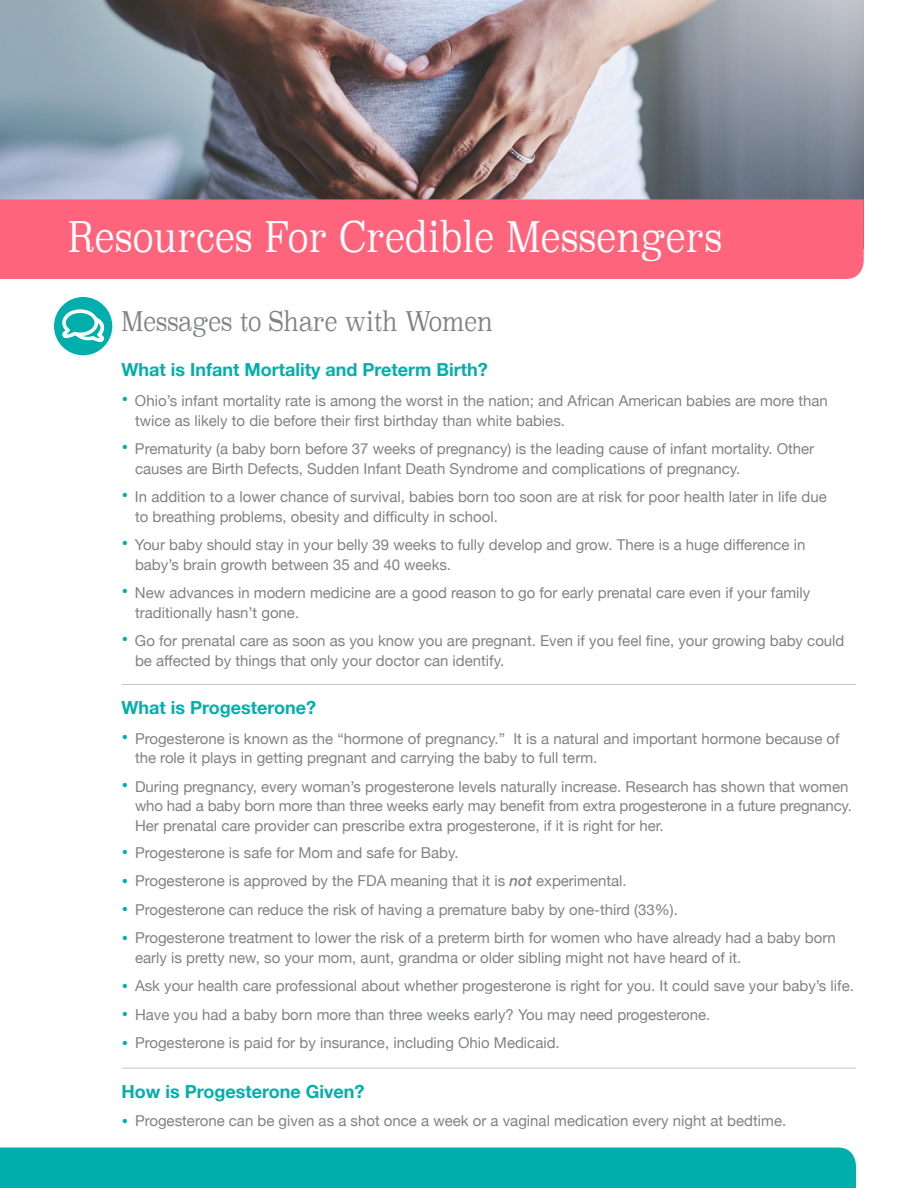
<style>
.page{position:relative;width:918px;height:1188px;background:#fff}
.page>*{position:absolute;margin:0;border:0;box-sizing:border-box;transform-origin:0 0}
.t1{font:300 42px "Superclarendon";letter-spacing:.01em;color:#fff;scale:.8 1}
.t2{font:300 27px "Superclarendon";color:#808285;scale:.8 1}
.t3{font:700 18px "Helvetica Neue";color:#00afab}
.t4{font:15px/19.5px "Helvetica Neue";color:#808285}
.s1{font-weight:700;font-size:19.5px;color:#00afab}
.s2{font-weight:500;font-style:italic}
</style>
<div class="page">
<img style="left:0;top:0;width:863px;height:199px">
<hr style="left:122px;top:684px;width:734px;height:1px;background:#c7c8ca">
<div style="left:54px;top:297px;width:58px;height:58px;background:#00afab;border-radius:50%"></div>
<svg style="left:62px;top:309px;width:42px;height:33px"></svg>
<div style="left:0;top:199px;width:864px;height:80px;background:#ff647d"></div>
<hr style="left:122px;top:1068px;width:734px;height:1px;background:#c7c8ca">
<div style="left:0;top:1148px;width:856px;height:40px;background:#00afab"></div>
<p class="t1" style="left:68px;top:209px;width:819px">Resources For Credible Messengers</p>
<p class="t2" style="left:122px;top:304px;width:466px">Messages to Share with Women</p>
<p class="t3" style="left:122px;top:356px;width:368px">What is Infant Mortality and Preterm Birth?</p>
<p class="t4" style="left:135px;top:392px;width:694px;text-indent:-14px"><span class="s1">•</span> Ohio’s infant mortality rate is among the worst in the nation; and African American babies are more than twice as likely to die before their first birthday than white babies.</p>
<p class="t4" style="left:122px;top:440px;width:694px"><span class="s1">•</span> Prematurity (a baby born before 37 weeks of pregnancy) is the leading cause of infant mortality. Other</p>
<p class="t4" style="left:135px;top:460px;width:607px">causes are Birth Defects, Sudden Infant Death Syndrome and complications of pregnancy.</p>
<p class="t4" style="left:122px;top:488px;width:707px"><span class="s1">•</span> In addition to a lower chance of survival, babies born too soon are at risk for poor health later in life due</p>
<p class="t4" style="left:135px;top:508px;width:364px">to breathing problems, obesity and difficulty in school.</p>
<p class="t4" style="left:122px;top:536px;width:685px"><span class="s1">•</span> Your baby should stay in your belly 39 weeks to fully develop and grow. There is a huge difference in</p>
<p class="t4" style="left:135px;top:556px;width:318px">baby’s brain growth between 35 and 40 weeks.</p>
<p class="t4" style="left:122px;top:584px;width:690px"><span class="s1">•</span> New advances in modern medicine are a good reason to go for early prenatal care even if your family</p>
<p class="t4" style="left:135px;top:604px;width:166px">traditionally hasn’t gone.</p>
<p class="t4" style="left:135px;top:632px;width:711px;text-indent:-14px"><span class="s1">•</span> Go for prenatal care as soon as you know you are pregnant. Even if you feel fine, your growing baby could be affected by things that only your doctor can identify.</p>
<p class="t3" style="left:122px;top:693px;width:196px">What is Progesterone?</p>
<p class="t4" style="left:135px;top:730px;width:706px;text-indent:-14px"><span class="s1">•</span> Progesterone is known as the “hormone of pregnancy.” It is a natural and important hormone because of the role it plays in getting pregnant and carrying the baby to full term.</p>
<p class="t4" style="left:135px;top:778px;width:719px;text-indent:-14px"><span class="s1">•</span> During pregnancy, every woman’s progesterone levels naturally increase. Research has shown that women who had a baby born more than three weeks early may benefit from extra progesterone in a future pregnancy.<br>Her prenatal care provider can prescribe extra progesterone, if it is right for her.</p>
<p class="t4" style="left:122px;top:844px;width:339px"><span class="s1">•</span> Progesterone is safe for Mom and safe for Baby.</p>
<p class="t4" style="left:122px;top:872px;width:507px"><span class="s1">•</span> Progesterone is approved by the FDA meaning that it is <span class="s2">not</span> experimental.</p>
<p class="t4" style="left:122px;top:901px;width:558px"><span class="s1">•</span> Progesterone can reduce the risk of having a premature baby by one-third (33%).</p>
<p class="t4" style="left:135px;top:929px;width:702px;text-indent:-14px"><span class="s1">•</span> Progesterone treatment to lower the risk of a preterm birth for women who have already had a baby born early is pretty new, so your mom, aunt, grandma or older sibling might not have heard of it.</p>
<p class="t4" style="left:122px;top:977px;width:734px"><span class="s1">•</span> Ask your health care professional about whether progesterone is right for you. It could save your baby’s life.</p>
<p class="t4" style="left:122px;top:1006px;width:590px"><span class="s1">•</span> Have you had a baby born more than three weeks early? You may need progesterone.</p>
<p class="t4" style="left:122px;top:1034px;width:440px"><span class="s1">•</span> Progesterone is paid for by insurance, including Ohio Medicaid.</p>
<p class="t3" style="left:122px;top:1077px;width:245px">How is Progesterone Given?</p>
<p class="t4" style="left:122px;top:1112px;width:666px"><span class="s1">•</span> Progesterone can be given as a shot once a week or a vaginal medication every night at bedtime.</p>
</div>
